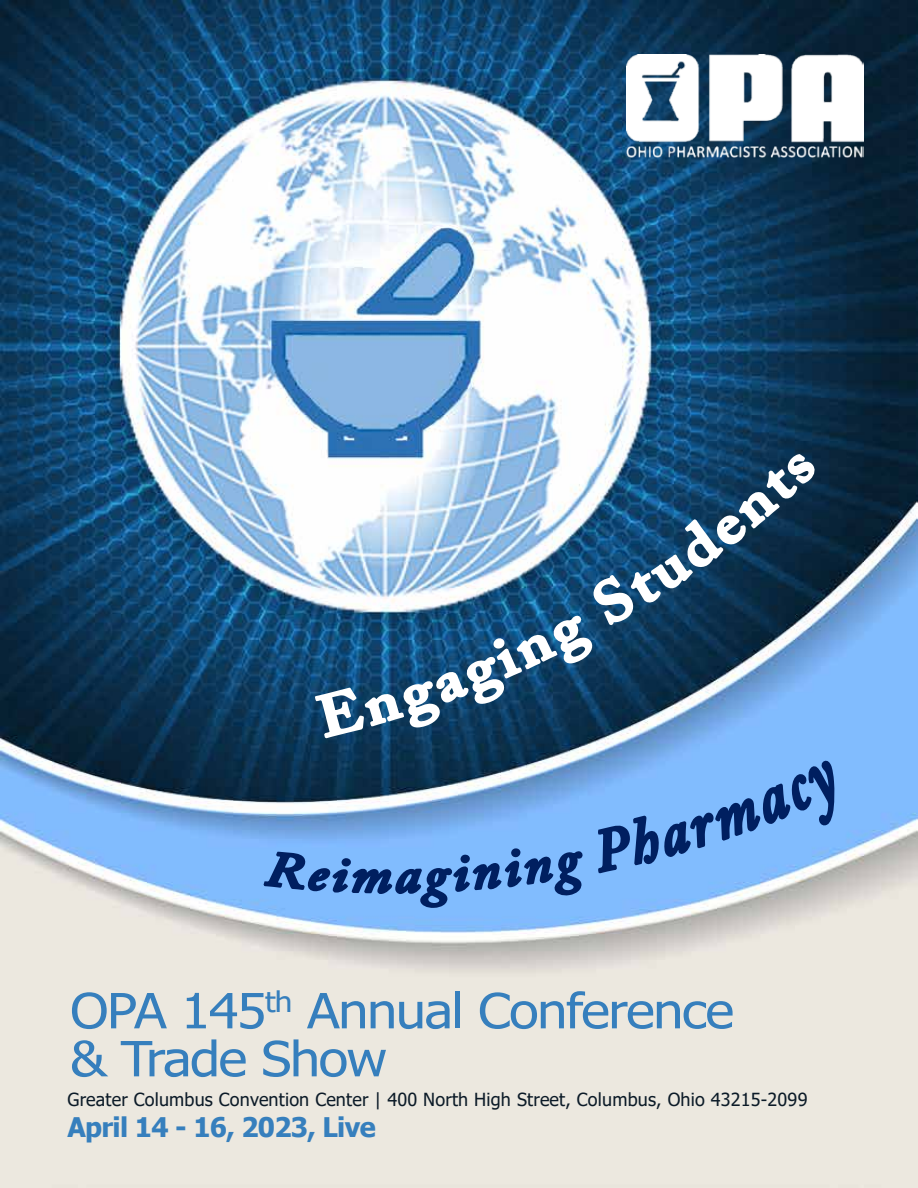
<style>
.page{position:relative;width:918px;height:1188px;background:#fff}
.page>*{position:absolute;margin:0;border:0;box-sizing:border-box;transform-origin:0 0}
.t1{font:48.6px/48px "Tahoma";letter-spacing:-.025em;color:#367fbd;scale:1.11 1}
.t2{font:700 27px "Tahoma";letter-spacing:-.025em;color:#367fbd}
.t3{font:18px "Tahoma";letter-spacing:.01em;color:#0c1b28}
</style>
<div class="page">
<img style="left:0;top:0;width:918px;height:1188px">
<img style="left:626px;top:54px;width:238px;height:104px">
<svg style="left:265px;top:761px;width:586px;height:146px;background:#7dafe6"></svg>
<svg style="left:316px;top:453px;width:501px;height:284px;background:#4c7596"></svg>
<h1 class="t1" style="left:70px;top:989px;width:599px">OPA 145<sup>th</sup> Annual Conference &amp; Trade Show</h1>
<p class="t3" style="left:68px;top:1087px;width:741px">Greater Columbus Convention Center | 400 North High Street, Columbus, Ohio 43215-2099</p>
<h2 class="t2" style="left:68px;top:1108px;width:310px">April 14 - 16, 2023, Live</h2>
</div>
